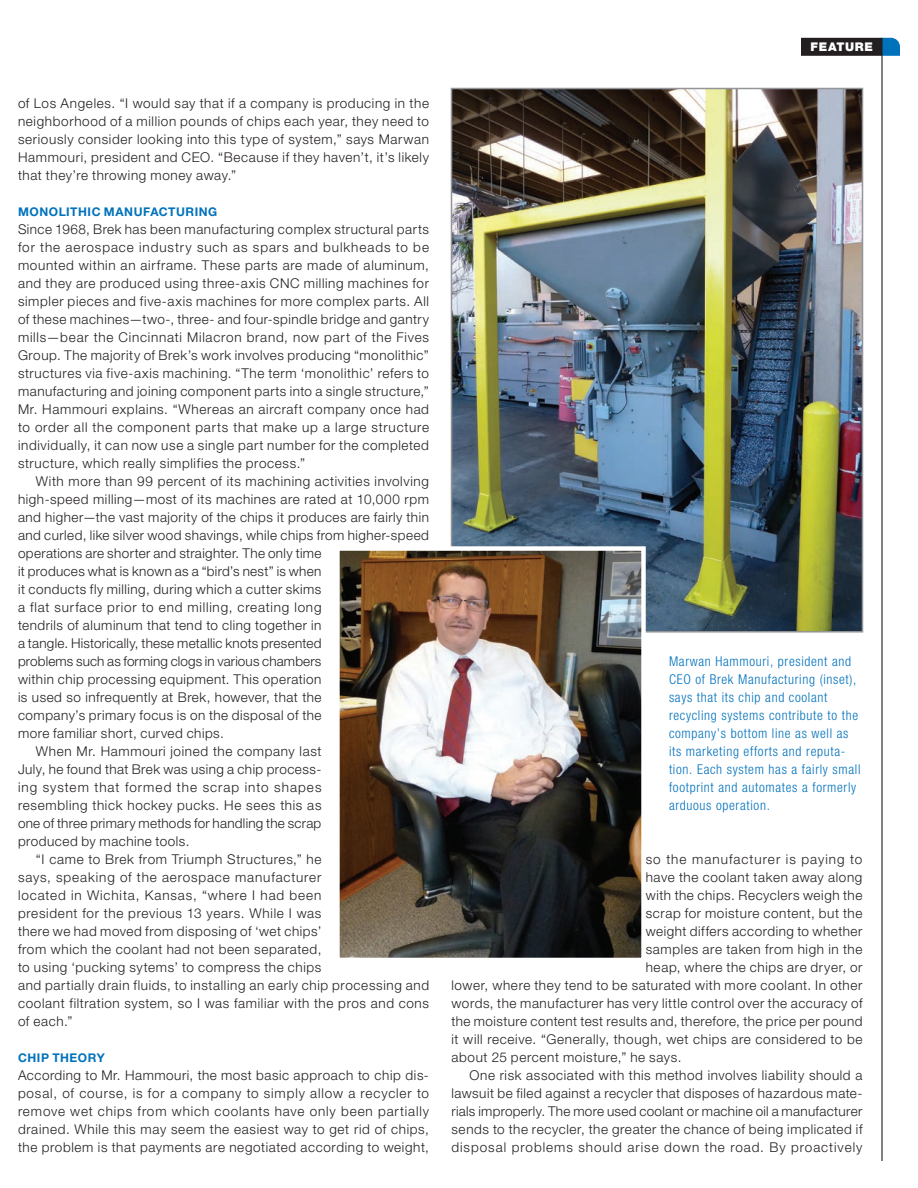
<style>
.page{position:relative;width:918px;height:1188px;background:#fff}
.page>*{position:absolute;margin:0;border:0;box-sizing:border-box;transform-origin:0 0}
.t1{font:300 13.5px/18px "Helvetica Neue LT Std";letter-spacing:.04em;color:#231f20;text-align:justify}
.t2{font:300 condensed 13.5px/18px "Helvetica Neue LT Std";letter-spacing:.05em;color:#0072bc}
.t3{font:300 13.5px "Helvetica Neue LT Std";letter-spacing:.02em;color:#231f20}
.t4{font:300 13.5px "Helvetica Neue LT Std";letter-spacing:.07em;color:#231f20}
.t5{font:300 13.5px "Helvetica Neue LT Std";letter-spacing:.075em;color:#231f20}
.t6{font:300 13.5px "Helvetica Neue LT Std";letter-spacing:.01em;color:#231f20}
.t7{font:300 13.5px "Helvetica Neue LT Std";letter-spacing:.06em;color:#231f20}
.t8{font:300 13.5px "Helvetica Neue LT Std";letter-spacing:.065em;color:#231f20}
.t9{font:700 12px "Helvetica Neue LT Std";letter-spacing:.045em;color:#0072bc}
.t10{font:900 12px "Helvetica Neue LT Std";letter-spacing:.055em;color:#fff}
</style>
<div class="page">
<div style="left:801px;top:38px;width:81px;height:18px;background:#231f20"></div>
<svg style="left:883px;top:38px;width:17px;height:18px"></svg>
<img style="left:454px;top:91px;width:406px;height:539px">
<div style="left:451px;top:88px;width:412px;height:545px;border:2px solid #939598"></div>
<img style="left:340px;top:551px;width:301px;height:406px">
<div style="left:335px;top:546px;width:311px;height:416px;border:4px solid #fff"></div>
<hr style="left:881px;top:38px;width:2px;height:1123px;background:#231f20">
<p class="t1" style="left:18px;top:94px;width:413px">of Los Angeles. “I would say that if a company is producing in the neighborhood of a million pounds of chips each year, they need to seriously consider looking into this type of system,” says Marwan Hammouri, president and CEO. “Because if they haven’t, it’s likely that they’re throwing money away.”</p>
<p class="t9" style="left:18px;top:204px;width:201px">MONOLITHIC MANUFACTURING</p>
<p class="t1" style="left:18px;top:220px;width:413px">Since 1968, Brek has been manufacturing complex structural parts for the aerospace industry such as spars and bulkheads to be mounted within an airframe. These parts are made of aluminum, and they are produced using three-axis CNC milling machines for simpler pieces and five-axis machines for more complex parts. All of these machines—two-, three- and four-spindle bridge and gantry mills—bear the Cincinnati Milacron brand, now part of the Fives Group. The majority of Brek’s work involves producing “monolithic” structures via five-axis machining. “The term ‘monolithic’ refers to manufacturing and joining component parts into a single structure,” Mr. Hammouri explains. “Whereas an aircraft company once had to order all the component parts that make up a large structure individually, it can now use a single part number for the completed structure, which really simplifies the process.”</p>
<p class="t1" style="left:36px;top:472px;width:394px">With more than 99 percent of its machining activities involving</p>
<p class="t1" style="left:18px;top:490px;width:413px">high-speed milling—most of its machines are rated at 10,000 rpm</p>
<p class="t1" style="left:18px;top:508px;width:412px">and higher—the vast majority of the chips it produces are fairly thin</p>
<p class="t1" style="left:18px;top:526px;width:413px">and curled, like silver wood shavings, while chips from higher-speed</p>
<p class="t1" style="left:18px;top:544px;width:305px">operations are shorter and straighter. The only time</p>
<p class="t3" style="left:18px;top:563px;width:305px">it produces what is known as a “bird’s nest” is when</p>
<p class="t1" style="left:18px;top:580px;width:305px">it conducts fly milling, during which a cutter skims</p>
<p class="t7" style="left:18px;top:599px;width:305px">a flat surface prior to end milling, creating long</p>
<p class="t1" style="left:18px;top:616px;width:305px">tendrils of aluminum that tend to cling together in</p>
<p class="t3" style="left:18px;top:635px;width:305px">a tangle. Historically, these metallic knots presented</p>
<p class="t6" style="left:18px;top:653px;width:305px">problems such as forming clogs in various chambers</p>
<p class="t1" style="left:18px;top:670px;width:305px">within chip processing equipment. This operation</p>
<p class="t1" style="left:18px;top:688px;width:305px">is used so infrequently at Brek, however, that the</p>
<p class="t1" style="left:18px;top:706px;width:305px">company’s primary focus is on the disposal of the</p>
<p class="t1" style="left:18px;top:724px;width:207px">more familiar short, curved chips.</p>
<p class="t1" style="left:36px;top:742px;width:287px">When Mr. Hammouri joined the company last</p>
<p class="t1" style="left:18px;top:760px;width:305px">July, he found that Brek was using a chip process-</p>
<p class="t5" style="left:18px;top:779px;width:305px">ing system that formed the scrap into shapes</p>
<p class="t1" style="left:18px;top:796px;width:305px">resembling thick hockey pucks. He sees this as</p>
<p class="t3" style="left:18px;top:815px;width:305px">one of three primary methods for handling the scrap</p>
<p class="t1" style="left:18px;top:832px;width:173px">produced by machine tools.</p>
<p class="t1" style="left:36px;top:850px;width:287px">“I came to Brek from Triumph Structures,” he</p>
<p class="t8" style="left:18px;top:869px;width:305px">says, speaking of the aerospace manufacturer</p>
<p class="t4" style="left:18px;top:887px;width:305px">located in Wichita, Kansas, “where I had been</p>
<p class="t1" style="left:18px;top:904px;width:305px">president for the previous 13 years. While I was</p>
<p class="t1" style="left:18px;top:922px;width:305px">there we had moved from disposing of ‘wet chips’</p>
<p class="t1" style="left:18px;top:940px;width:305px">from which the coolant had not been separated,</p>
<p class="t1" style="left:18px;top:958px;width:305px">to using ‘pucking sytems’ to compress the chips</p>
<p class="t1" style="left:18px;top:976px;width:413px">and partially drain fluids, to installing an early chip processing and</p>
<p class="t1" style="left:18px;top:994px;width:413px">coolant filtration system, so I was familiar with the pros and cons</p>
<p class="t1" style="left:18px;top:1012px;width:56px">of each.”</p>
<p class="t9" style="left:18px;top:1050px;width:88px">CHIP THEORY</p>
<p class="t1" style="left:18px;top:1066px;width:413px">According to Mr. Hammouri, the most basic approach to chip dis&shy;posal, of course, is for a company to simply allow a recycler to remove wet chips from which coolants have only been partially drained. While this may seem the easiest way to get rid of chips, the problem is that payments are negotiated according to weight,</p>
<p class="t10" style="left:811px;top:40px;width:64px">FEATURE</p>
<p class="t2" style="left:669px;top:652px;width:193px">Marwan Hammouri, president and<br>CEO of Brek Manufacturing (inset), says that its chip and coolant recycling systems contribute to the company’s bottom line as well as its marketing efforts and reputa&shy;tion. Each system has a fairly small footprint and automates a formerly arduous operation.</p>
<p class="t5" style="left:646px;top:851px;width:218px">so the manufacturer is paying to</p>
<p class="t1" style="left:646px;top:868px;width:218px">have the coolant taken away along</p>
<p class="t1" style="left:646px;top:886px;width:218px">with the chips. Recyclers weigh the</p>
<p class="t1" style="left:646px;top:904px;width:218px">scrap for moisture content, but the</p>
<p class="t1" style="left:646px;top:922px;width:218px">weight differs according to whether</p>
<p class="t1" style="left:646px;top:940px;width:218px">samples are taken from high in the</p>
<p class="t1" style="left:646px;top:958px;width:218px">heap, where the chips are dryer, or</p>
<p class="t1" style="left:451px;top:976px;width:413px">lower, where they tend to be saturated with more coolant. In other</p>
<p class="t1" style="left:451px;top:994px;width:413px">words, the manufacturer has very little control over the accuracy of</p>
<p class="t1" style="left:451px;top:1012px;width:413px">the moisture content test results and, therefore, the price per pound</p>
<p class="t1" style="left:451px;top:1030px;width:413px">it will receive. “Generally, though, wet chips are considered to be</p>
<p class="t1" style="left:451px;top:1048px;width:231px">about 25 percent moisture,” he says.</p>
<p class="t1" style="left:469px;top:1066px;width:394px">One risk associated with this method involves liability should a</p>
<p class="t1" style="left:451px;top:1084px;width:412px">lawsuit be filed against a recycler that disposes of hazardous mate-</p>
<p class="t3" style="left:451px;top:1103px;width:413px">rials improperly. The more used coolant or machine oil a manufacturer</p>
<p class="t1" style="left:451px;top:1120px;width:413px">sends to the recycler, the greater the chance of being implicated if</p>
<p class="t4" style="left:451px;top:1139px;width:412px">disposal problems should arise down the road. By proactively</p>
</div>
